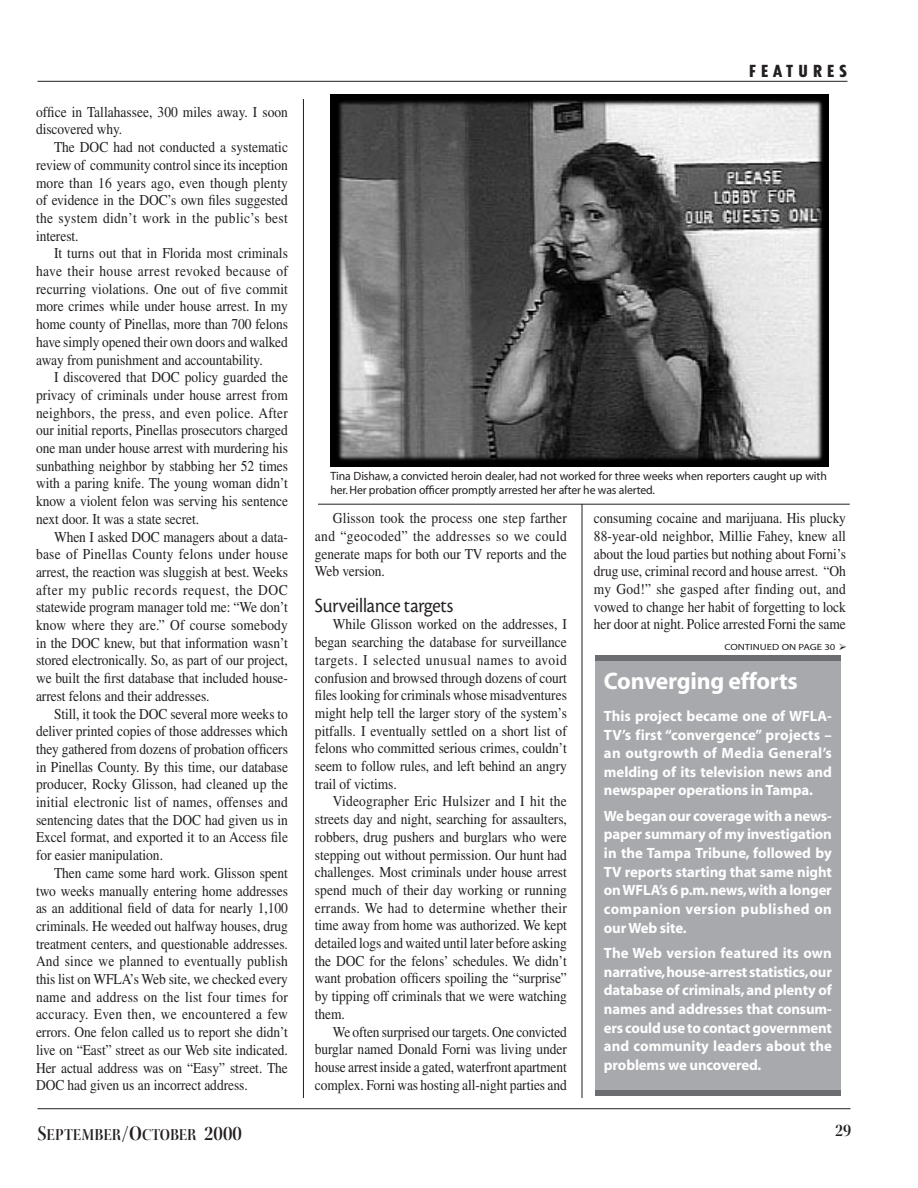
<style>
.page{position:relative;width:918px;height:1188px;background:#fff}
.page>*{position:absolute;margin:0;border:0;box-sizing:border-box;transform-origin:0 0}
.t1{font:700 24px "Myriad";letter-spacing:-.01em;color:#fff}
.t2{font:21px "Cronos Display";letter-spacing:-.005em;color:#231f20;scale:.95 1}
.t3{font:18px "Kepler Semibold Cn Display";color:#231f20;scale:1.1 1}
.t4{font:16.8px "Kepler Semibold Cn Display";color:#231f20;scale:1.1 1}
.t5{font:800 condensed 16.5px "Tempo";letter-spacing:.285em;color:#231f20;scale:1.1 1}
.t6{font:15px/17.7px "Times";letter-spacing:-.005em;color:#231f20;text-align:justify;scale:.9 1}
.t7{font:700 14.85px/18.6px "Myriad";letter-spacing:-.01em;color:#fff;text-align:justify}
.t8{font:12px/13.5px "Myriad";letter-spacing:-.01em;color:#231f20}
.t9{font:9px "Myriad";color:#231f20;scale:1.2 1}
.s1{font-size:21px}
</style>
<div class="page">
<hr style="left:38px;top:1108px;width:812px;height:1px;background:#231f20">
<hr style="left:38px;top:81px;width:810px;height:1px;background:#231f20">
<hr style="left:303px;top:99px;width:1px;height:999px;background:#231f20">
<hr style="left:582px;top:99px;width:1px;height:999px;background:#231f20">
<img style="left:330px;top:94px;width:498px;height:372px">
<hr style="left:318px;top:504px;width:532px;height:1px;background:#231f20">
<div style="left:595px;top:657px;width:246px;height:433px;background:#a8a9ad"></div>
<div style="left:595px;top:655px;width:246px;height:5px;background:#6c6d70"></div>
<div style="left:595px;top:1090px;width:246px;height:6px;background:#6c6d70"></div>
<p class="t6" style="left:36px;top:103px;width:282px">office in Tallahassee, 300 miles away. I soon discovered why.</p>
<p class="t6" style="left:36px;top:138px;width:282px;text-indent:18px">The DOC had not conducted a systematic review of community control since its inception more than 16 years ago, even though plenty of evidence in the DOC’s own files suggested the system didn’t work in the public’s best interest.</p>
<p class="t6" style="left:36px;top:244px;width:282px;text-indent:18px">It turns out that in Florida most criminals have their house arrest revoked because of recurring violations. One out of five commit more crimes while under house arrest. In my home county of Pinellas, more than 700 felons have simply opened their own doors and walked away from punishment and accountability.</p>
<p class="t6" style="left:36px;top:368px;width:282px;text-indent:18px">I discovered that DOC policy guarded the privacy of criminals under house arrest from neighbors, the press, and even police. After our initial reports, Pinellas prosecutors charged one man under house arrest with murdering his sunbathing neighbor by stabbing her 52 times with a paring knife. The young woman didn’t know a violent felon was serving his sentence next door. It was a state secret.</p>
<p class="t6" style="left:36px;top:528px;width:282px;text-indent:18px">When I asked DOC managers about a data&shy;base of Pinellas County felons under house arrest, the reaction was sluggish at best. Weeks after my public records request, the DOC statewide program manager told me: “We don’t know where they are.” Of course somebody in the DOC knew, but that information wasn’t stored electronically. So, as part of our project, we built the first database that included house&shy;arrest felons and their addresses.</p>
<p class="t6" style="left:36px;top:705px;width:282px;text-indent:18px">Still, it took the DOC several more weeks to deliver printed copies of those addresses which they gathered from dozens of probation officers in Pinellas County. By this time, our database producer, Rocky Glisson, had cleaned up the initial electronic list of names, offenses and sentencing dates that the DOC had given us in Excel format, and exported it to an Access file for easier manipulation.</p>
<p class="t6" style="left:36px;top:864px;width:282px;text-indent:18px">Then came some hard work. Glisson spent two weeks manually entering home addresses as an additional field of data for nearly 1,100 criminals. He weeded out halfway houses, drug treatment centers, and questionable addresses.<br>And since we planned to eventually publish this list on WFLA’s Web site, we checked every name and address on the list four times for accuracy. Even then, we encountered a few errors. One felon called us to report she didn’t live on “East” street as our Web site indicated.<br>Her actual address was on “Easy” street. The DOC had given us an incorrect address.</p>
<p class="t5" style="left:749px;top:60px;width:90px">FEATURES</p>
<p class="t8" style="left:330px;top:469px;width:498px">Tina Dishaw, a convicted heroin dealer, had not worked for three weeks when reporters caught up with her. Her probation officer promptly arrested her after he was alerted.</p>
<p class="t6" style="left:315px;top:509px;width:282px;text-indent:18px">Glisson took the process one step farther and “geocoded” the addresses so we could generate maps for both our TV reports and the Web version.</p>
<h2 class="t2" style="left:315px;top:592px;width:147px">Surveillance targets</h2>
<p class="t6" style="left:315px;top:615px;width:282px;text-indent:18px">While Glisson worked on the addresses, I began searching the database for surveillance targets. I selected unusual names to avoid confusion and browsed through dozens of court files looking for criminals whose misadventures might help tell the larger story of the system’s pitfalls. I eventually settled on a short list of felons who committed serious crimes, couldn’t seem to follow rules, and left behind an angry trail of victims.</p>
<p class="t6" style="left:315px;top:792px;width:282px;text-indent:18px">Videographer Eric Hulsizer and I hit the streets day and night, searching for assaulters, robbers, drug pushers and burglars who were stepping out without permission. Our hunt had challenges. Most criminals under house arrest spend much of their day working or running errands. We had to determine whether their time away from home was authorized. We kept detailed logs and waited until later before asking the DOC for the felons’ schedules. We didn’t want probation officers spoiling the “surprise” by tipping off criminals that we were watching them.</p>
<p class="t6" style="left:315px;top:1023px;width:282px;text-indent:18px">We often surprised our targets. One convicted burglar named Donald Forni was living under house arrest inside a gated, waterfront apartment complex. Forni was hosting all-night parties and</p>
<p class="t6" style="left:594px;top:509px;width:282px">consuming cocaine and marijuana. His plucky 88-year-old neighbor, Millie Fahey, knew all about the loud parties but nothing about Forni’s drug use, criminal record and house arrest. “Oh my God!” she gasped after finding out, and vowed to change her habit of forgetting to lock her door at night. Police arrested Forni the same</p>
<p class="t9" style="left:724px;top:641px;width:94px">CONTINUED ON PAGE 30</p>
<h1 class="t1" style="left:604px;top:667px;width:196px">Converging efforts</h1>
<p class="t7" style="left:604px;top:706px;width:230px">This project became one of WFLA-TV’s first “convergence” projects – an outgrowth of Media General’s melding of its television news and newspaper operations in Tampa.</p>
<p class="t7" style="left:604px;top:806px;width:230px">We began our coverage with a news&shy;paper summary of my investigation in the Tampa Tribune, followed by TV reports starting that same night on WFLA’s 6 p.m. news, with a longer companion version published on our Web site.</p>
<p class="t7" style="left:604px;top:944px;width:230px">The Web version featured its own narrative, house-arrest statistics, our database of criminals, and plenty of names and addresses that consum&shy;ers could use to contact government and community leaders about the problems we uncovered.</p>
<p class="t4" style="left:38px;top:1126px;width:187px"><span class="s1">S</span>EPTEMBER<span class="s1">/O</span>CTOBER <span class="s1">2000</span></p>
<p class="t3" style="left:835px;top:1121px;width:16px">29</p>
</div>
